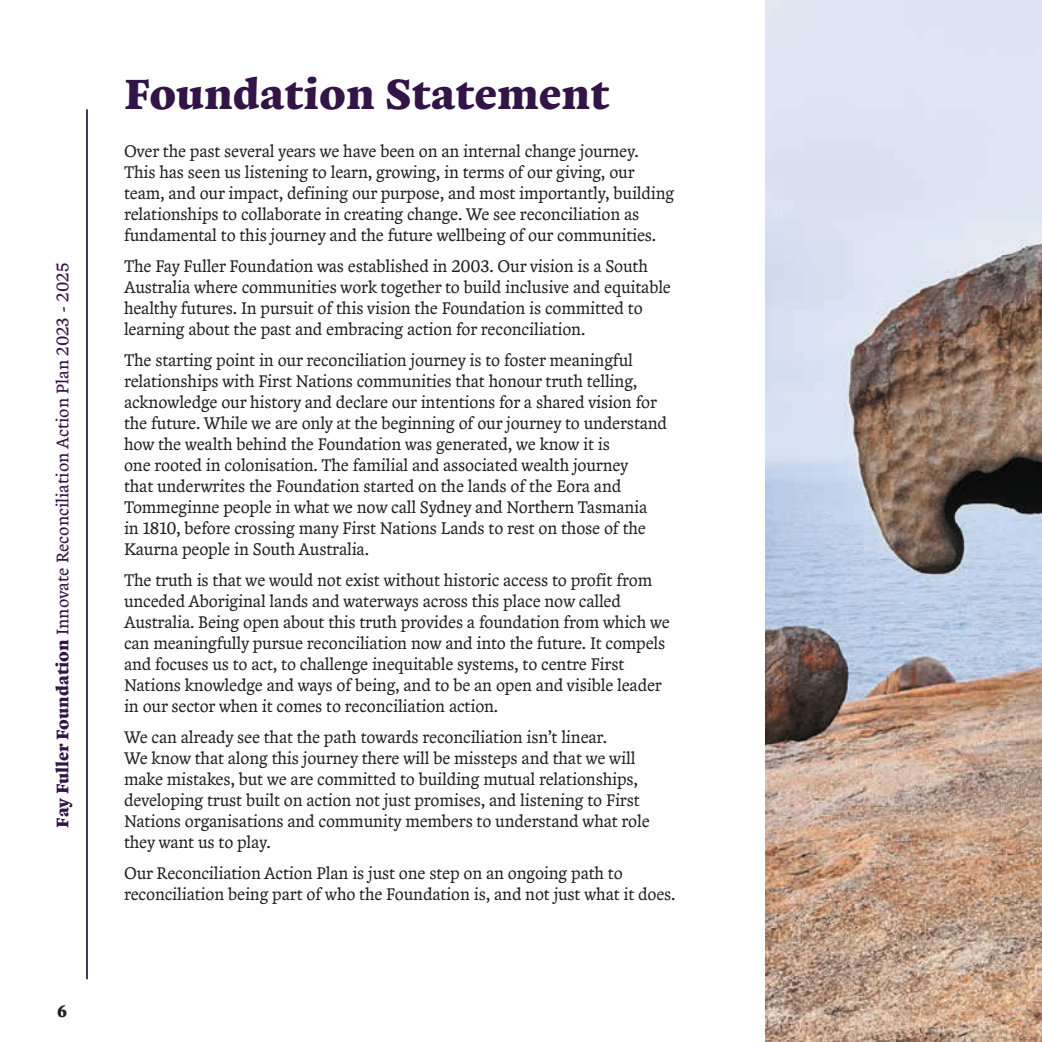
<style>
.page{position:relative;width:1042px;height:1042px;background:#fff}
.page>*{position:absolute;margin:0;border:0;box-sizing:border-box;transform-origin:0 0}
.t1{font:700 43.75px "Zenon";color:#331446}
.t2{font:17.5px/21px "Zenon";letter-spacing:-.01em;color:#222121}
.t3{font:17.5px "Zenon";color:#331446}
.t4{font:700 17.5px "Zenon";color:#202020}
.s1{font-weight:700}
</style>
<div class="page">
<img style="left:765px;top:0;width:277px;height:1042px">
<hr style="left:86px;top:109px;width:2px;height:870px;background:#331446">
<p class="t3" style="left:50px;top:827px;width:566px;rotate:-90deg"><span class="s1">Fay Fuller Foundation</span> Innovate Reconciliation Action Plan 2023 - 2025</p>
<p class="t4" style="left:57px;top:998px;width:11px">6</p>
<h1 class="t1" style="left:124px;top:61px;width:487px">Foundation Statement</h1>
<p class="t2" style="left:124px;top:140px;width:552px">Over the past several years we have been on an internal change journey.<br>This has seen us listening to learn, growing, in terms of our giving, our team, and our impact, defining our purpose, and most importantly, building relationships to collaborate in creating change. We see reconciliation as fundamental to this journey and the future wellbeing of our communities.</p>
<p class="t2" style="left:124px;top:255px;width:548px">The Fay Fuller Foundation was established in 2003. Our vision is a South Australia where communities work together to build inclusive and equitable healthy futures. In pursuit of this vision the Foundation is committed to learning about the past and embracing action for reconciliation.</p>
<p class="t2" style="left:124px;top:349px;width:544px">The starting point in our reconciliation journey is to foster meaningful relationships with First Nations communities that honour truth telling, acknowledge our history and declare our intentions for a shared vision for the future. While we are only at the beginning of our journey to understand how the wealth behind the Foundation was generated, we know it is<br>one rooted in colonisation. The familial and associated wealth journey<br>that underwrites the Foundation started on the lands of the Eora and Tommeginne people in what we now call Sydney and Northern Tasmania<br>in 1810, before crossing many First Nations Lands to rest on those of the Kaurna people in South Australia.</p>
<p class="t2" style="left:124px;top:569px;width:547px">The truth is that we would not exist without historic access to profit from unceded Aboriginal lands and waterways across this place now called Australia. Being open about this truth provides a foundation from which we can meaningfully pursue reconciliation now and into the future. It compels and focuses us to act, to challenge inequitable systems, to centre First Nations knowledge and ways of being, and to be an open and visible leader in our sector when it comes to reconciliation action.</p>
<p class="t2" style="left:124px;top:725px;width:527px">We can already see that the path towards reconciliation isn’t linear.<br>We know that along this journey there will be missteps and that we will make mistakes, but we are committed to building mutual relationships, developing trust built on action not just promises, and listening to First Nations organisations and community members to understand what role they want us to play.</p>
<p class="t2" style="left:124px;top:861px;width:553px">Our Reconciliation Action Plan is just one step on an ongoing path to reconciliation being part of who the Foundation is, and not just what it does.</p>
</div>
